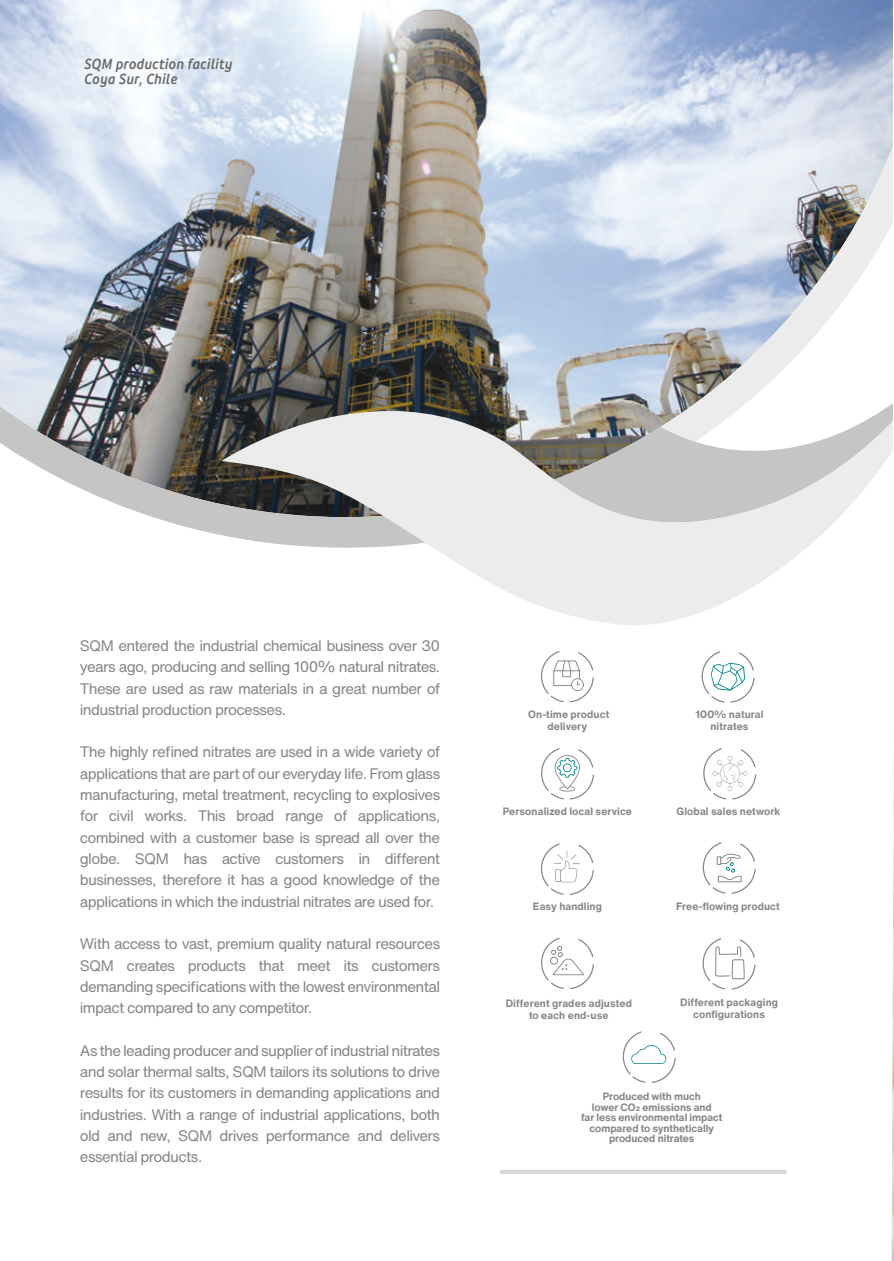
<style>
.page{position:relative;width:894px;height:1261px;background:#fff}
.page>*{position:absolute;margin:0;border:0;box-sizing:border-box;transform-origin:0 0}
.t1{font:italic 600 condensed 15.75px/15px "Branding SF";letter-spacing:.025em;color:#696a68}
.t2{font:15px/21.3px "Helvetica Now Text";letter-spacing:-.045em;color:#858688;text-align:justify}
.t3{font:700 10.5px/12px "Helvetica Now Text";letter-spacing:.005em;color:#858688;text-align:center}
</style>
<div class="page">
<svg style="left:0;top:441px;width:222px;height:95px"></svg>
<img style="left:0;top:0;width:893px;height:441px">
<svg style="left:222px;top:358px;width:671px;height:267px"></svg>
<img style="left:891px;top:761px;width:3px;height:499px">
<div style="left:502px;top:1169px;width:282px;height:5px;background:#dad9d7"></div>
<svg style="left:541px;top:651px;width:53px;height:51px"></svg>
<svg style="left:541px;top:748px;width:53px;height:51px"></svg>
<svg style="left:701px;top:651px;width:53px;height:51px"></svg>
<svg style="left:541px;top:843px;width:53px;height:52px"></svg>
<svg style="left:541px;top:937px;width:53px;height:52px"></svg>
<svg style="left:702px;top:748px;width:54px;height:242px"></svg>
<svg style="left:622px;top:1031px;width:53px;height:51px"></svg>
<p class="t1" style="left:84px;top:57px;width:150px">SQM production facility<br>Coya Sur, Chile</p>
<p class="t2" style="left:80px;top:634px;width:362px">SQM entered the industrial chemical business over 30 years ago, producing and selling 100% natural nitrates.<br>These are used as raw materials in a great number of industrial production processes.</p>
<p class="t2" style="left:80px;top:741px;width:362px">The highly refined nitrates are used in a wide variety of applications that are part of our everyday life. From glass manufacturing, metal treatment, recycling to explosives for civil works. This broad range of applications, combined with a customer base is spread all over the globe. SQM has active customers in different businesses, therefore it has a good knowledge of the applications in which the industrial nitrates are used for.</p>
<p class="t2" style="left:80px;top:932px;width:362px">With access to vast, premium quality natural resources SQM creates products that meet its customers demanding specifications with the lowest environmental impact compared to any competitor.</p>
<p class="t2" style="left:80px;top:1039px;width:362px">As the leading producer and supplier of industrial nitrates and solar thermal salts, SQM tailors its solutions to drive results for its customers in demanding applications and industries. With a range of industrial applications, both old and new, SQM drives performance and delivers essential products.</p>
<p class="t3" style="left:528px;top:708px;width:83px">On-time product delivery</p>
<p class="t3" style="left:695px;top:708px;width:70px">100% natural nitrates</p>
<p class="t3" style="left:503px;top:804px;width:131px">Personalized local service</p>
<p class="t3" style="left:676px;top:804px;width:105px">Global sales network</p>
<p class="t3" style="left:533px;top:900px;width:71px">Easy handling</p>
<p class="t3" style="left:676px;top:900px;width:105px">Free-flowing product</p>
<p class="t3" style="left:505px;top:996px;width:128px">Different grades adjusted to each end-use</p>
<p class="t3" style="left:680px;top:996px;width:99px">Different packaging configurations</p>
<p class="t3" style="left:581px;top:1090px;width:143px;line-height:10.5px">Produced with much<br>lower CO2 emissions and<br>far less environmental impact compared to synthetically produced nitrates</p>
</div>
